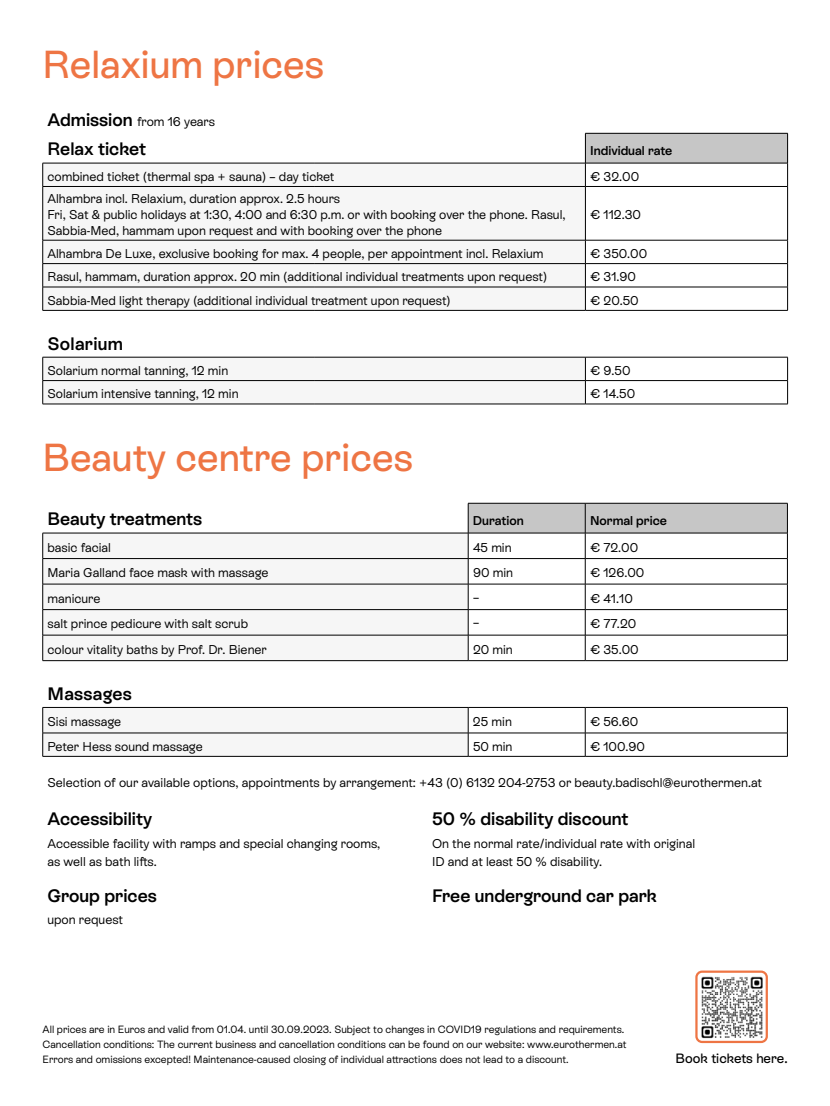
<style>
.page{position:relative;width:830px;height:1106px;background:#fff}
.page>*{position:absolute;margin:0;border:0;box-sizing:border-box;transform-origin:0 0}
.t1{font:500 39px "Rebond Grotesque";color:#ee7544}
.t2{font:600 18px "Rebond Grotesque";color:#000}
.t3{font:500 13.5px "Rebond Grotesque";color:#000}
.t4{font:12.75px/16.2px "Rebond Grotesque";color:#000}
.t5{font:600 12.75px "Rebond Grotesque";color:#000}
.t6{font:10.5px/15px "Rebond Grotesque";color:#000}
.s1{font-weight:600;font-size:18px}
</style>
<div class="page">
<div style="left:585px;top:133px;width:202px;height:30px;background:#c6c6c6"></div>
<div style="left:43px;top:164px;width:542px;height:240px;background:#f6f6f6"></div>
<div style="left:43px;top:310px;width:542px;height:47px;background:#fff"></div>
<hr style="left:585px;top:133px;width:202px;height:1px;background:#000">
<hr style="left:585px;top:133px;width:1px;height:30px;background:#000">
<hr style="left:787px;top:133px;width:1px;height:30px;background:#000">
<hr style="left:43px;top:163px;width:271px;height:1px;background:#000">
<svg style="left:42px;top:163px;width:1px;height:23px"></svg>
<hr style="left:314px;top:163px;width:271px;height:1px;background:#000">
<hr style="left:585px;top:163px;width:202px;height:1px;background:#000">
<svg style="left:585px;top:163px;width:1px;height:23px"></svg>
<svg style="left:787px;top:163px;width:1px;height:23px"></svg>
<hr style="left:42px;top:187px;width:1px;height:53px;background:#000">
<hr style="left:585px;top:187px;width:1px;height:53px;background:#000">
<hr style="left:787px;top:187px;width:1px;height:53px;background:#000">
<svg style="left:42px;top:240px;width:1px;height:70px"></svg>
<svg style="left:585px;top:241px;width:1px;height:69px"></svg>
<svg style="left:787px;top:240px;width:1px;height:70px"></svg>
<hr style="left:43px;top:186px;width:271px;height:1px;background:#000">
<hr style="left:314px;top:186px;width:271px;height:1px;background:#000">
<hr style="left:585px;top:186px;width:202px;height:1px;background:#000">
<hr style="left:43px;top:240px;width:271px;height:1px;background:#000">
<hr style="left:314px;top:240px;width:271px;height:1px;background:#000">
<hr style="left:585px;top:240px;width:202px;height:1px;background:#000">
<hr style="left:43px;top:263px;width:271px;height:1px;background:#000">
<hr style="left:314px;top:263px;width:271px;height:1px;background:#000">
<hr style="left:585px;top:263px;width:202px;height:1px;background:#000">
<hr style="left:43px;top:287px;width:271px;height:1px;background:#000">
<hr style="left:314px;top:287px;width:271px;height:1px;background:#000">
<hr style="left:585px;top:287px;width:202px;height:1px;background:#000">
<hr style="left:43px;top:310px;width:271px;height:1px;background:#000">
<hr style="left:314px;top:310px;width:271px;height:1px;background:#000">
<hr style="left:585px;top:310px;width:202px;height:1px;background:#000">
<hr style="left:43px;top:357px;width:271px;height:1px;background:#000">
<hr style="left:314px;top:357px;width:271px;height:1px;background:#000">
<hr style="left:585px;top:357px;width:202px;height:1px;background:#000">
<hr style="left:43px;top:380px;width:271px;height:1px;background:#000">
<svg style="left:42px;top:357px;width:1px;height:47px"></svg>
<hr style="left:314px;top:380px;width:271px;height:1px;background:#000">
<hr style="left:585px;top:380px;width:202px;height:1px;background:#000">
<svg style="left:585px;top:357px;width:1px;height:47px"></svg>
<svg style="left:787px;top:357px;width:1px;height:47px"></svg>
<hr style="left:43px;top:404px;width:271px;height:1px;background:#000">
<hr style="left:314px;top:404px;width:271px;height:1px;background:#000">
<hr style="left:585px;top:404px;width:202px;height:1px;background:#000">
<div style="left:43px;top:534px;width:424px;height:222px;background:#f6f6f6"></div>
<div style="left:43px;top:660px;width:425px;height:47px;background:#fff"></div>
<hr style="left:43px;top:533px;width:425px;height:1px;background:#000">
<svg style="left:42px;top:533px;width:1px;height:127px"></svg>
<hr style="left:43px;top:558px;width:425px;height:1px;background:#000">
<hr style="left:43px;top:584px;width:425px;height:1px;background:#000">
<hr style="left:43px;top:609px;width:425px;height:1px;background:#000">
<hr style="left:43px;top:635px;width:425px;height:1px;background:#000">
<hr style="left:43px;top:660px;width:425px;height:1px;background:#000">
<hr style="left:43px;top:707px;width:425px;height:1px;background:#000">
<hr style="left:43px;top:732px;width:425px;height:1px;background:#000">
<svg style="left:42px;top:707px;width:1px;height:49px"></svg>
<svg style="left:467px;top:503px;width:320px;height:253px"></svg>
<hr style="left:43px;top:756px;width:425px;height:1px;background:#000">
<hr style="left:468px;top:756px;width:117px;height:1px;background:#000">
<hr style="left:585px;top:756px;width:202px;height:1px;background:#000">
<img style="left:698px;top:973px;width:66px;height:67px">
<div style="left:695px;top:970px;width:72px;height:73px;border:2px solid #ee7544;border-radius:6px"></div>
<h1 class="t1" style="left:43px;top:39px;width:283px">Relaxium prices</h1>
<p class="t4" style="left:47px;top:113px;width:169px"><span class="s1">Admission</span> from 16 years</p>
<h2 class="t2" style="left:47px;top:137px;width:100px">Relax ticket</h2>
<p class="t5" style="left:590px;top:142px;width:84px">Individual rate</p>
<p class="t4" style="left:47px;top:168px;width:288px">combined ticket (thermal spa + sauna) – day ticket</p>
<p class="t4" style="left:590px;top:168px;width:50px">€ 32.00</p>
<p class="t4" style="left:47px;top:190px;width:519px">Alhambra incl. Relaxium, duration approx. 2.5 hours<br>Fri, Sat &amp; public holidays at 1:30, 4:00 and 6:30 p.m. or with booking over the phone. Rasul,<br>Sabbia-Med, hammam upon request and with booking over the phone</p>
<p class="t4" style="left:590px;top:206px;width:52px">€ 112.30</p>
<p class="t4" style="left:47px;top:245px;width:497px">Alhambra De Luxe, exclusive booking for max. 4 people, per appointment incl. Relaxium</p>
<p class="t4" style="left:590px;top:245px;width:59px">€ 350.00</p>
<p class="t4" style="left:47px;top:268px;width:501px">Rasul, hammam, duration approx. 20 min (additional individual treatments upon request)</p>
<p class="t4" style="left:590px;top:268px;width:47px">€ 31.90</p>
<p class="t4" style="left:47px;top:291px;width:404px">Sabbia-Med light therapy (additional individual treatment upon request)</p>
<p class="t4" style="left:590px;top:291px;width:50px">€ 20.50</p>
<h2 class="t2" style="left:47px;top:331px;width:77px">Solarium</h2>
<p class="t4" style="left:47px;top:362px;width:182px">Solarium normal tanning, 12 min</p>
<p class="t4" style="left:590px;top:362px;width:42px">€ 9.50</p>
<p class="t4" style="left:47px;top:385px;width:192px">Solarium intensive tanning, 12 min</p>
<p class="t4" style="left:590px;top:385px;width:46px">€ 14.50</p>
<h1 class="t1" style="left:43px;top:431px;width:372px">Beauty centre prices</h1>
<h2 class="t2" style="left:47px;top:507px;width:156px">Beauty treatments</h2>
<p class="t5" style="left:472px;top:512px;width:52px">Duration</p>
<p class="t5" style="left:589px;top:512px;width:78px">Normal price</p>
<p class="t4" style="left:47px;top:538px;width:65px">basic facial</p>
<p class="t4" style="left:473px;top:538px;width:40px">45 min</p>
<p class="t4" style="left:589px;top:538px;width:50px">€ 72.00</p>
<p class="t4" style="left:47px;top:564px;width:222px">Maria Galland face mask with massage</p>
<p class="t4" style="left:473px;top:564px;width:41px">90 min</p>
<p class="t4" style="left:589px;top:564px;width:56px">€ 126.00</p>
<p class="t4" style="left:48px;top:589px;width:54px">manicure</p>
<p class="t4" style="left:473px;top:589px;width:8px">–</p>
<p class="t4" style="left:589px;top:589px;width:44px">€ 41.10</p>
<p class="t4" style="left:48px;top:615px;width:202px">salt prince pedicure with salt scrub</p>
<p class="t4" style="left:473px;top:615px;width:8px">–</p>
<p class="t4" style="left:589px;top:615px;width:48px">€ 77.20</p>
<p class="t4" style="left:48px;top:641px;width:221px">colour vitality baths by Prof. Dr. Biener</p>
<p class="t4" style="left:473px;top:641px;width:41px">20 min</p>
<p class="t4" style="left:589px;top:641px;width:50px">€ 35.00</p>
<h2 class="t2" style="left:47px;top:681px;width:86px">Massages</h2>
<p class="t4" style="left:47px;top:713px;width:75px">Sisi massage</p>
<p class="t4" style="left:473px;top:713px;width:40px">25 min</p>
<p class="t4" style="left:589px;top:713px;width:50px">€ 56.60</p>
<p class="t4" style="left:47px;top:737px;width:157px">Peter Hess sound massage</p>
<p class="t4" style="left:473px;top:737px;width:41px">50 min</p>
<p class="t4" style="left:589px;top:737px;width:56px">€ 100.90</p>
<p class="t4" style="left:47px;top:773px;width:715px">Selection of our available options, appointments by arrangement: +43 (0) 6132 204-2753 or beauty.badischl@eurothermen.at</p>
<h2 class="t2" style="left:47px;top:807px;width:106px">Accessibility</h2>
<p class="t4" style="left:47px;top:834px;width:334px;line-height:18px">Accessible facility with ramps and special changing rooms, as well as bath lifts.</p>
<h2 class="t2" style="left:47px;top:883px;width:111px">Group prices</h2>
<p class="t4" style="left:47px;top:911px;width:77px">upon request</p>
<h2 class="t2" style="left:432px;top:807px;width:198px">50 % disability discount</h2>
<p class="t4" style="left:432px;top:834px;width:264px;line-height:18px">On the normal rate/individual rate with original<br>ID and at least 50 % disability.</p>
<h2 class="t2" style="left:432px;top:883px;width:226px">Free underground car park</h2>
<p class="t6" style="left:43px;top:1021px;width:585px">All prices are in Euros and valid from 01.04. until 30.09.2023. Subject to changes in COVID19 regulations and requirements.<br>Cancellation conditions: The current business and cancellation conditions can be found on our website: www.eurothermen.at<br>Errors and omissions excepted! Maintenance-caused closing of individual attractions does not lead to a discount.</p>
<p class="t3" style="left:675px;top:1049px;width:113px">Book tickets here.</p>
</div>
